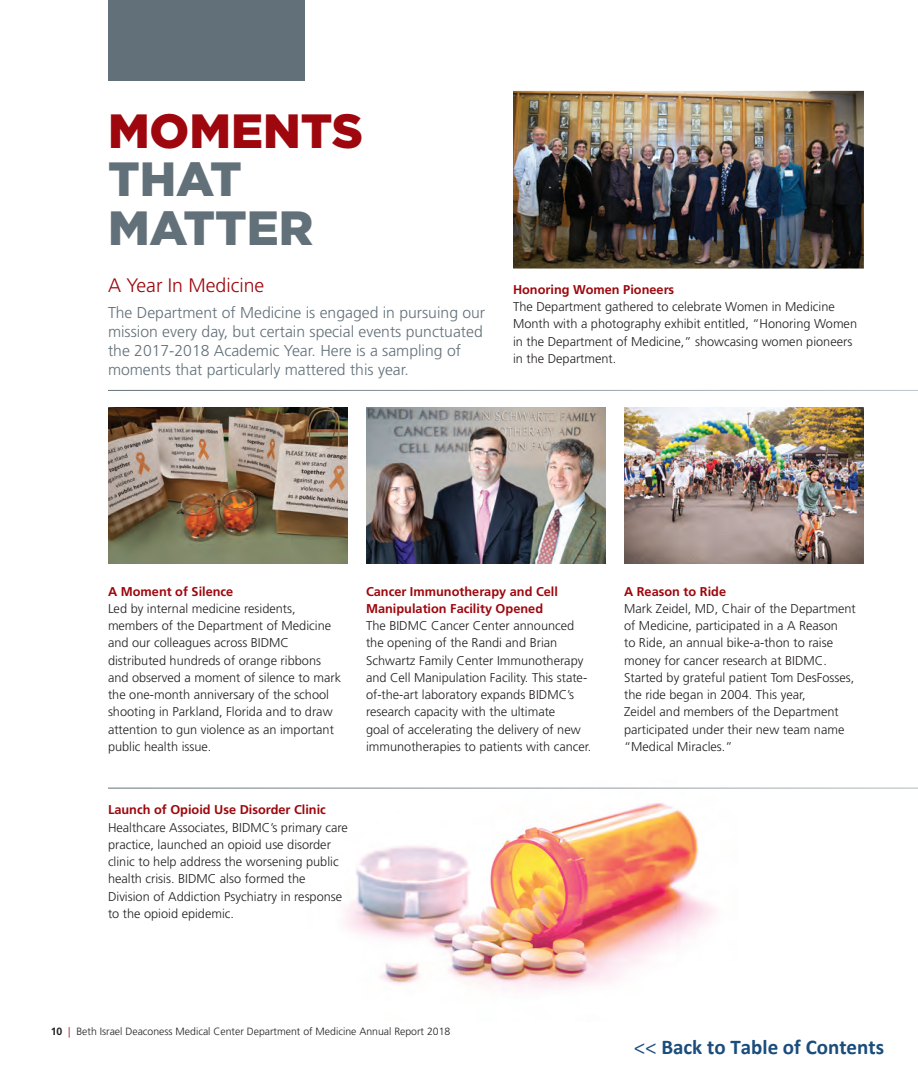
<style>
.page{position:relative;width:918px;height:1080px;background:#fff}
.page>*{position:absolute;margin:0;border:0;box-sizing:border-box;transform-origin:0 0}
.t1{font:900 48px/48.6px "Gotham";color:#627179}
.t2{font:900 48px "Gotham";color:#9d070d}
.t3{font:700 21px "Calibri";color:#1a4c7c}
.t4{font:300 19.5px "Frutiger";color:#9d070d}
.t5{font:300 15.75px/18.9px "Frutiger";color:#627179}
.t6{font:300 12.75px/17.2px "Frutiger";color:#231f20}
.t7{font:700 12.75px/17.2px "Frutiger";color:#9d070d}
.t8{font:300 10.5px "Frutiger LT Std";color:#231f20}
.s1{font-weight:700}
.s2{color:#9d070d}
.s3{font-family:"Minion Pro"}
</style>
<div class="page">
<img style="left:308px;top:787px;width:429px;height:203px">
<div style="left:108px;top:0;width:197px;height:81px;background:#627179"></div>
<img style="left:513px;top:91px;width:351px;height:178px">
<img style="left:366px;top:407px;width:240px;height:157px">
<img style="left:624px;top:407px;width:240px;height:157px">
<img style="left:108px;top:407px;width:240px;height:157px">
<hr style="left:108px;top:390px;width:810px;height:1px;background:#627179">
<hr style="left:108px;top:788px;width:810px;height:1px;background:#627179">
<h1 class="t2" style="left:108px;top:103px;width:257px">MOMENTS</h1>
<h1 class="t1" style="left:108px;top:154px;width:207px">THAT<br>MATTER</h1>
<h3 class="t4" style="left:108px;top:275px;width:158px">A Year In Medicine</h3>
<p class="t5" style="left:108px;top:303px;width:379px">The Department of Medicine is engaged in pursuing our mission every day, but certain special events punctuated the 2017-2018 Academic Year. Here is a sampling of moments that particularly mattered this year.</p>
<p class="t7" style="left:513px;top:281px;width:163px">Honoring Women Pioneers</p>
<p class="t6" style="left:513px;top:298px;width:346px">The Department gathered to celebrate Women in Medicine Month with a photography exhibit entitled, “Honoring Women in the Department of Medicine,” showcasing women pioneers in the Department.</p>
<p class="t7" style="left:108px;top:583px;width:127px">A Moment of Silence</p>
<p class="t6" style="left:108px;top:600px;width:235px">Led by internal medicine residents, members of the Department of Medicine and our colleagues across BIDMC distributed hundreds of orange ribbons and observed a moment of silence to mark the one-month anniversary of the school shooting in Parkland, Florida and to draw attention to gun violence as an important public health issue.</p>
<p class="t7" style="left:366px;top:583px;width:194px">Cancer Immunotherapy and Cell<br>Manipulation Facility Opened</p>
<p class="t6" style="left:366px;top:617px;width:227px">The BIDMC Cancer Center announced the opening of the Randi and Brian Schwartz Family Center Immunotherapy and Cell Manipulation Facility. This state&shy;of-the-art laboratory expands BIDMC’s research capacity with the ultimate<br>goal of accelerating the delivery of new immunotherapies to patients with cancer.</p>
<p class="t7" style="left:108px;top:801px;width:219px">Launch of Opioid Use Disorder Clinic</p>
<p class="t6" style="left:108px;top:819px;width:241px">Healthcare Associates, BIDMC’s primary care practice, launched an opioid use disorder clinic to help address the worsening public health crisis. BIDMC also formed the Division of Addiction Psychiatry in response to the opioid epidemic.</p>
<p class="t7" style="left:624px;top:583px;width:104px">A Reason to Ride</p>
<p class="t6" style="left:624px;top:600px;width:233px">Mark Zeidel, MD, Chair of the Department of Medicine, participated in a A Reason<br>to Ride, an annual bike-a-thon to raise money for cancer research at BIDMC.<br>Started by grateful patient Tom DesFosses, the ride began in 2004. This year,<br>Zeidel and members of the Department participated under their new team name “Medical Miracles.”</p>
<p class="t8" style="left:51px;top:1025px;width:401px"><span class="s1">10</span> <span class="s2">|</span> Beth Israel Deaconess Medical Center Department of Medicine Annual Report 2018</p>
<h2 class="t3" style="left:634px;top:1034px;width:252px"><span class="s3">&lt;&lt;</span> Back to Table of Contents</h2>
</div>
